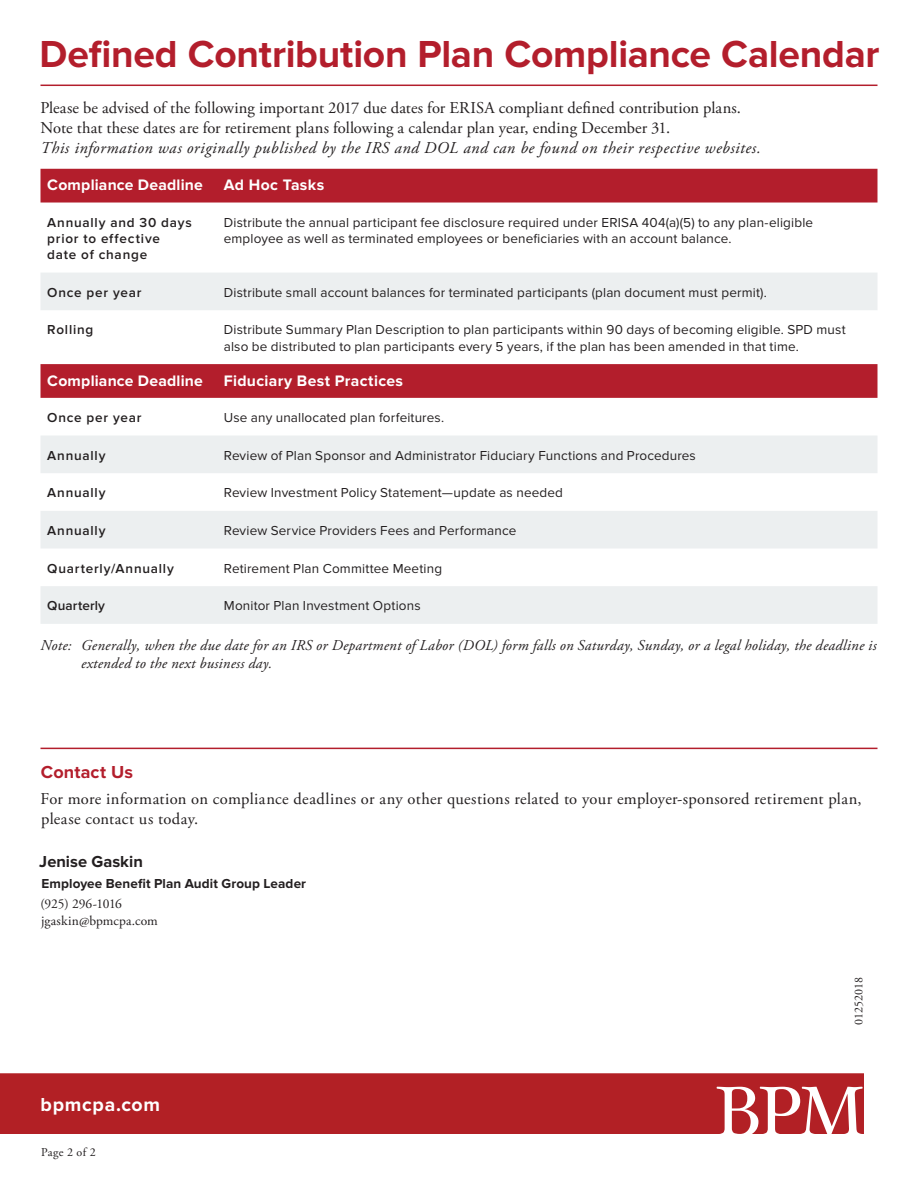
<style>
.page{position:relative;width:918px;height:1188px;background:#fff}
.page>*{position:absolute;margin:0;border:0;box-sizing:border-box;transform-origin:0 0}
.t1{font:700 39px "Proxima Nova";letter-spacing:-.005em;color:#b31e2c}
.t2{font:700 19.5px "Proxima Nova";letter-spacing:.035em;color:#fff}
.header_2{font:700 18px "Proxima Nova";letter-spacing:.01em;color:#b31e2c}
.body{font:16.5px/19.8px "Adobe Garamond Pro";letter-spacing:.01em;color:#231f20}
.t3{font:italic 16.5px "Adobe Garamond Pro";letter-spacing:.035em;color:#231f20}
.name{font:700 16.5px "Proxima Nova";color:#231f20}
.proxima{font:700 15.75px "Proxima Nova";letter-spacing:.015em;color:#fff}
.body-2{font:italic 15px/18px "Adobe Garamond Pro";letter-spacing:.02em;color:#231f20}
.proxima-2{font:13.5px/16.2px "Proxima Nova";letter-spacing:.01em;color:#231f20}
.proxima-3{font:600 13.5px/16.2px "Proxima Nova";letter-spacing:.06em;color:#231f20}
.t4{font:700 13.5px "Proxima Nova";letter-spacing:.01em;color:#231f20}
.contactinfo{font:13.5px "Adobe Garamond Pro";color:#231f20}
.contactinfo-2{font:13.5px "Adobe Garamond Pro";letter-spacing:-.02em;color:#231f20}
.proxima-4{font:600 13.5px "Proxima Nova";letter-spacing:.01em;color:#231f20}
.contactinfo-3{font:12px "Adobe Garamond Pro";letter-spacing:-.01em;color:#231f20}
.contactinfo-4{font:12px "Adobe Garamond Pro";letter-spacing:.01em;color:#231f20}
</style>
<div class="page">
<svg style="left:0;top:1073px;width:864px;height:61px;background:#b52b30"></svg>
<hr style="left:40px;top:85px;width:838px;height:1px;background:#b31e2c">
<div style="left:40px;top:169px;width:838px;height:34px;background:#b31e2c"></div>
<div style="left:41px;top:273px;width:836px;height:37px;background:#eceff0"></div>
<div style="left:40px;top:364px;width:838px;height:34px;background:#b31e2c"></div>
<svg style="left:41px;top:436px;width:836px;height:188px;fill:#eceff0"></svg>
<hr style="left:40px;top:748px;width:838px;height:1px;background:#b31e2c">
<h1 class="t1" style="left:40px;top:31px;width:841px">Defined Contribution Plan Compliance Calendar</h1>
<p class="body" style="left:40px;top:98px;width:702px">Please be advised of the following important 2017 due dates for ERISA compliant defined contribution plans.<br>Note that these dates are for retirement plans following a calendar plan year, ending December 31.</p>
<p class="t3" style="left:40px;top:137px;width:722px">This information was originally published by the IRS and DOL and can be found on their respective websites.</p>
<p class="proxima" style="left:47px;top:176px;width:157px">Compliance Deadline</p>
<p class="proxima" style="left:224px;top:176px;width:102px">Ad Hoc Tasks</p>
<p class="proxima-3" style="left:47px;top:215px;width:146px">Annually and 30 days prior to effective date of change</p>
<p class="proxima-2" style="left:224px;top:215px;width:591px">Distribute the annual participant fee disclosure required under ERISA 404(a)(5) to any plan-eligible employee as well as terminated employees or beneficiaries with an account balance.</p>
<p class="proxima-3" style="left:47px;top:285px;width:96px">Once per year</p>
<p class="proxima-2" style="left:224px;top:285px;width:544px">Distribute small account balances for terminated participants (plan document must permit).</p>
<p class="proxima-3" style="left:47px;top:322px;width:48px">Rolling</p>
<p class="proxima-2" style="left:224px;top:322px;width:623px">Distribute Summary Plan Description to plan participants within 90 days of becoming eligible. SPD must also be distributed to plan participants every 5 years, if the plan has been amended in that time.</p>
<p class="proxima" style="left:47px;top:371px;width:157px">Compliance Deadline</p>
<p class="proxima" style="left:224px;top:371px;width:181px">Fiduciary Best Practices</p>
<p class="proxima-3" style="left:47px;top:410px;width:96px">Once per year</p>
<p class="proxima-2" style="left:224px;top:410px;width:222px">Use any unallocated plan forfeitures.</p>
<p class="proxima-3" style="left:47px;top:448px;width:60px">Annually</p>
<p class="proxima-2" style="left:224px;top:448px;width:474px">Review of Plan Sponsor and Administrator Fiduciary Functions and Procedures</p>
<p class="proxima-3" style="left:47px;top:485px;width:60px">Annually</p>
<p class="proxima-2" style="left:224px;top:485px;width:341px">Review Investment Policy Statement—update as needed</p>
<p class="proxima-3" style="left:47px;top:523px;width:60px">Annually</p>
<p class="proxima-2" style="left:224px;top:523px;width:294px">Review Service Providers Fees and Performance</p>
<p class="proxima-3" style="left:47px;top:561px;width:128px">Quarterly/Annually</p>
<p class="proxima-2" style="left:224px;top:561px;width:220px">Retirement Plan Committee Meeting</p>
<p class="proxima-4" style="left:47px;top:598px;width:59px">Quarterly</p>
<p class="proxima-2" style="left:224px;top:598px;width:198px">Monitor Plan Investment Options</p>
<p class="body-2" style="left:81px;top:636px;width:797px;text-indent:-40px">Note: Generally, when the due date for an IRS or Department of Labor (DOL) form falls on Saturday, Sunday, or a legal holiday, the deadline is extended to the next business day.</p>
<p class="header_2" style="left:41px;top:762px;width:94px">Contact Us</p>
<p class="body" style="left:40px;top:790px;width:823px">For more information on compliance deadlines or any other questions related to your employer-sponsored retirement plan, please contact us today.</p>
<p class="name" style="left:39px;top:852px;width:105px">Jenise Gaskin</p>
<p class="t4" style="left:41px;top:876px;width:266px">Employee Benefit Plan Audit Group Leader</p>
<p class="contactinfo-2" style="left:40px;top:896px;width:83px">(925) 296-1016</p>
<p class="contactinfo" style="left:41px;top:912px;width:118px">jgaskin@bpmcpa.com</p>
<h2 class="t2" style="left:40px;top:1094px;width:121px">bpmcpa.com</h2>
<p class="contactinfo-4" style="left:41px;top:1145px;width:56px">Page 2 of 2</p>
<p class="contactinfo-3" style="left:851px;top:1025px;width:49px;rotate:-90deg">01252018</p>
</div>
